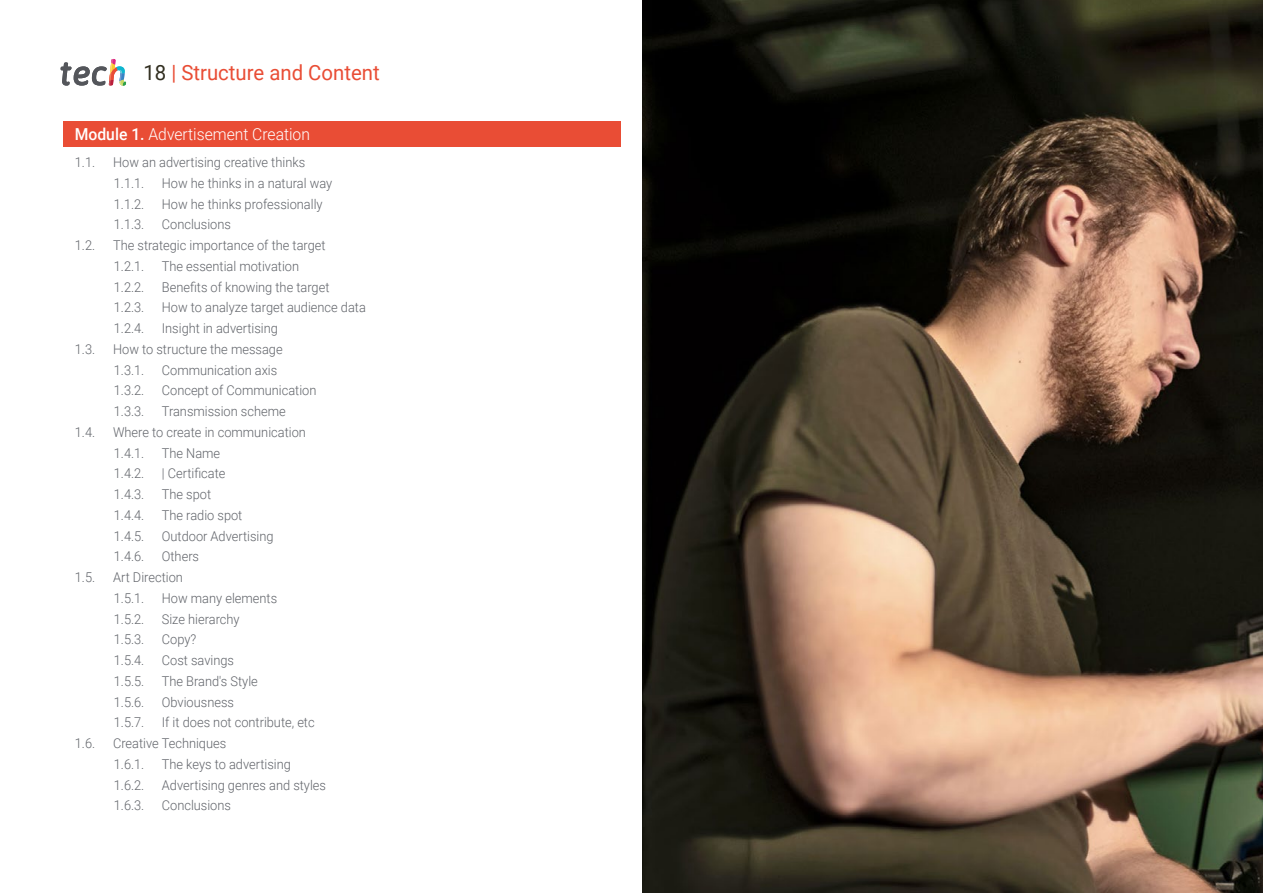
<style>
.page{position:relative;width:1263px;height:893px;background:#fff}
.page>*{position:absolute;margin:0;border:0;box-sizing:border-box;transform-origin:0 0}
.t1{font:21px "Roboto";color:#e94d35}
.t2{font:300 16.5px "Roboto";color:#fff;scale:.95 1}
.t3{font:300 13.5px/20.7px "Roboto";color:#61646a;scale:.95 1}
.s1{color:#312e20}
.s2{font-weight:500}
</style>
<div class="page">
<img style="left:642px;top:0;width:621px;height:893px">
<div style="left:64px;top:121px;width:557px;height:25px;background:#e94d35"></div>
<svg style="left:61px;top:59px;width:65px;height:27px"></svg>
<h1 class="t1" style="left:144px;top:57px;width:238px"><span class="s1">18</span> | Structure and Content</h1>
<p class="t2" style="left:75px;top:123px;width:249px"><span class="s2">Module 1.</span> Advertisement Creation</p>
<p class="t3" style="left:75px;top:151px;width:23px">1.1.</p>
<p class="t3" style="left:113px;top:151px;width:204px">How an advertising creative thinks<br>1.1.1.</p>
<p class="t3" style="left:162px;top:172px;width:181px">How he thinks in a natural way</p>
<p class="t3" style="left:114px;top:193px;width:34px">1.1.2.</p>
<p class="t3" style="left:162px;top:193px;width:171px">How he thinks professionally</p>
<p class="t3" style="left:114px;top:214px;width:34px">1.1.3.</p>
<p class="t3" style="left:162px;top:214px;width:74px">Conclusions</p>
<p class="t3" style="left:75px;top:234px;width:23px">1.2.</p>
<p class="t3" style="left:113px;top:234px;width:225px">The strategic importance of the target<br>1.2.1.</p>
<p class="t3" style="left:162px;top:255px;width:146px">The essential motivation</p>
<p class="t3" style="left:114px;top:276px;width:34px">1.2.2.</p>
<p class="t3" style="left:162px;top:276px;width:178px">Benefits of knowing the target</p>
<p class="t3" style="left:114px;top:297px;width:34px">1.2.3.</p>
<p class="t3" style="left:162px;top:297px;width:216px">How to analyze target audience data</p>
<p class="t3" style="left:114px;top:317px;width:34px">1.2.4.</p>
<p class="t3" style="left:162px;top:317px;width:124px">Insight in advertising</p>
<p class="t3" style="left:75px;top:338px;width:23px">1.3.</p>
<p class="t3" style="left:113px;top:338px;width:180px">How to structure the message<br>1.3.1.</p>
<p class="t3" style="left:162px;top:359px;width:123px">Communication axis</p>
<p class="t3" style="left:114px;top:380px;width:34px">1.3.2.</p>
<p class="t3" style="left:162px;top:380px;width:164px">Concept of Communication</p>
<p class="t3" style="left:114px;top:400px;width:34px">1.3.3.</p>
<p class="t3" style="left:162px;top:400px;width:132px">Transmission scheme</p>
<p class="t3" style="left:75px;top:421px;width:23px">1.4.</p>
<p class="t3" style="left:113px;top:421px;width:204px">Where to create in communication<br>1.4.1.</p>
<p class="t3" style="left:162px;top:442px;width:63px">The Name</p>
<p class="t3" style="left:114px;top:463px;width:34px">1.4.2.</p>
<p class="t3" style="left:162px;top:463px;width:68px">| Certificate</p>
<p class="t3" style="left:114px;top:483px;width:34px">1.4.3.</p>
<p class="t3" style="left:162px;top:483px;width:53px">The spot</p>
<p class="t3" style="left:114px;top:504px;width:34px">1.4.4.</p>
<p class="t3" style="left:162px;top:504px;width:86px">The radio spot</p>
<p class="t3" style="left:114px;top:525px;width:34px">1.4.5.</p>
<p class="t3" style="left:162px;top:525px;width:119px">Outdoor Advertising</p>
<p class="t3" style="left:114px;top:546px;width:34px">1.4.6.</p>
<p class="t3" style="left:162px;top:546px;width:41px">Others</p>
<p class="t3" style="left:75px;top:566px;width:23px">1.5.</p>
<p class="t3" style="left:113px;top:566px;width:75px">Art Direction<br>1.5.1.</p>
<p class="t3" style="left:162px;top:587px;width:123px">How many elements</p>
<p class="t3" style="left:114px;top:608px;width:34px">1.5.2.</p>
<p class="t3" style="left:162px;top:608px;width:83px">Size hierarchy</p>
<p class="t3" style="left:114px;top:629px;width:34px">1.5.3.</p>
<p class="t3" style="left:162px;top:629px;width:38px">Copy?</p>
<p class="t3" style="left:114px;top:649px;width:34px">1.5.4.</p>
<p class="t3" style="left:162px;top:649px;width:77px">Cost savings</p>
<p class="t3" style="left:114px;top:670px;width:34px">1.5.5.</p>
<p class="t3" style="left:162px;top:670px;width:103px">The Brand's Style</p>
<p class="t3" style="left:114px;top:691px;width:34px">1.5.6.</p>
<p class="t3" style="left:162px;top:691px;width:77px">Obviousness</p>
<p class="t3" style="left:114px;top:712px;width:34px">1.5.7.</p>
<p class="t3" style="left:162px;top:712px;width:162px">If it does not contribute, etc</p>
<p class="t3" style="left:75px;top:732px;width:23px">1.6.</p>
<p class="t3" style="left:113px;top:732px;width:121px">Creative Techniques<br>1.6.1.</p>
<p class="t3" style="left:162px;top:753px;width:137px">The keys to advertising</p>
<p class="t3" style="left:114px;top:774px;width:34px">1.6.2.</p>
<p class="t3" style="left:162px;top:774px;width:174px">Advertising genres and styles</p>
<p class="t3" style="left:114px;top:795px;width:34px">1.6.3.</p>
<p class="t3" style="left:162px;top:795px;width:74px">Conclusions</p>
</div>
